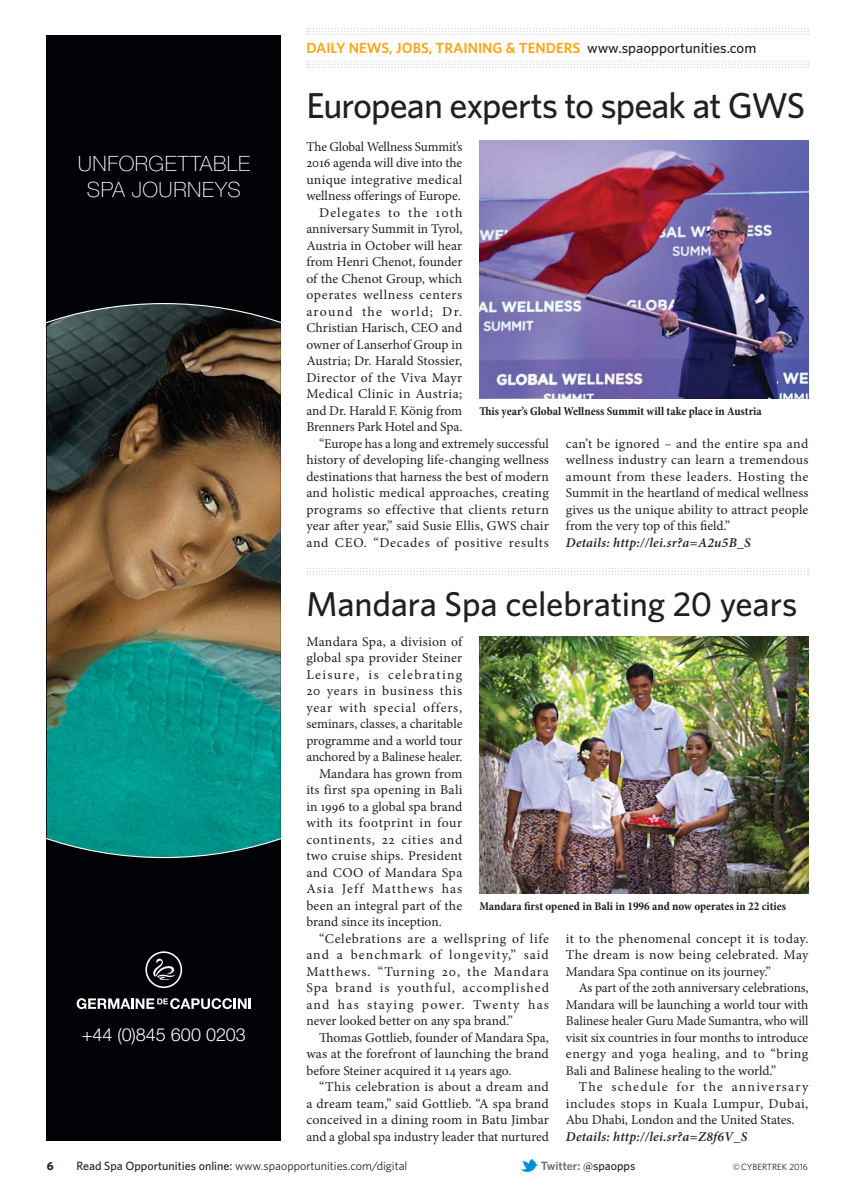
<style>
.page{position:relative;width:851px;height:1191px;background:#fff}
.page>*{position:absolute;margin:0;border:0;box-sizing:border-box;transform-origin:0 0}
.t1{font:500 36px "Whitney";letter-spacing:-.025em;color:#231f20}
.t2{font:500 34.5px "Whitney";letter-spacing:-.005em;color:#231f20}
.t3{font:100 21.15px/25.3px "Helvetica Neue LT Pro";letter-spacing:.025em;color:#fff;text-align:center}
.t4{font:300 18px "Helvetica Neue LT Pro";color:#fff}
.t5{font:600 14.7px "Whitney";color:#faa61a}
.t6{font:13.5px/16.5px "Minion Pro";letter-spacing:.01em;color:#231f20;text-align:justify}
.t7{font:italic 600 13.5px "Minion Pro";letter-spacing:.02em;color:#231f20}
.t8{font:13.5px "Minion Pro";letter-spacing:.035em;color:#231f20}
.t9{font:13.5px "Minion Pro";letter-spacing:.055em;color:#231f20}
.t10{font:13.5px "Minion Pro";letter-spacing:.065em;color:#231f20}
.t11{font:13.5px "Minion Pro";letter-spacing:.075em;color:#231f20}
.t12{font:13.5px "Minion Pro";letter-spacing:.05em;color:#231f20}
.t13{font:13.5px "Minion Pro";letter-spacing:.045em;color:#231f20}
.t14{font:13.5px "Minion Pro";letter-spacing:.07em;color:#231f20}
.t15{font:13.5px "Minion Pro";letter-spacing:.085em;color:#231f20}
.t16{font:13.5px "Minion Pro";letter-spacing:.03em;color:#231f20}
.t17{font:13.5px "Minion Pro";letter-spacing:.1em;color:#231f20}
.t18{font:13.5px "Minion Pro";letter-spacing:.08em;color:#231f20}
.t19{font:13.5px "Minion Pro";letter-spacing:.095em;color:#231f20}
.t20{font:700 condensed 12px "Minion Pro";color:#231f20}
.t21{font:12px "Whitney";color:#231f20}
.t22{font:600 12px "Whitney";color:#6d6e70}
.t23{font:700 12px "Whitney";color:#231f20}
.t24{font:9px "Whitney";color:#231f20}
.s1{font-weight:500;color:#231f20}
.s2{font-weight:500}
</style>
<div class="page">
<img style="left:520px;top:1159px;width:18px;height:13px">
<svg style="left:307px;top:61px;width:501px;height:7px"></svg>
<svg style="left:307px;top:28px;width:501px;height:7px"></svg>
<svg style="left:307px;top:568px;width:501px;height:7px"></svg>
<img style="left:479px;top:637px;width:329px;height:256px">
<img style="left:479px;top:141px;width:329px;height:257px">
<div style="left:47px;top:35px;width:234px;height:1106px;background:#010205"></div>
<svg style="left:145px;top:951px;width:37px;height:37px"></svg>
<svg style="left:77px;top:998px;width:174px;height:11px"></svg>
<img style="left:47px;top:303px;width:234px;height:555px">
<p class="t5" style="left:306px;top:42px;width:451px">DAILY NEWS, JOBS, TRAINING &amp; TENDERS <span class="s1">www.spaopportunities.com</span></p>
<h3 class="t3" style="left:78px;top:151px;width:174px">UNFORGETTABLE<br>SPA JOURNEYS</h3>
<h3 class="t4" style="left:82px;top:1024px;width:165px">+44 (0)845 600 0203</h3>
<h1 class="t1" style="left:306px;top:92px;width:500px">European experts to speak at GWS</h1>
<p class="t6" style="left:306px;top:139px;width:157px">The Global Wellness Summit’s</p>
<p class="t6" style="left:306px;top:156px;width:157px">2016 agenda will dive into the</p>
<p class="t6" style="left:306px;top:172px;width:157px">unique integrative medical</p>
<p class="t6" style="left:306px;top:189px;width:156px">wellness offerings of Europe.</p>
<p class="t11" style="left:319px;top:207px;width:145px">Delegates to the 10th</p>
<p class="t6" style="left:306px;top:222px;width:157px">anniversary Summit in Tyrol,</p>
<p class="t6" style="left:306px;top:238px;width:157px">Austria in October will hear</p>
<p class="t6" style="left:306px;top:255px;width:157px">from Henri Chenot, founder</p>
<p class="t6" style="left:306px;top:271px;width:157px">of the Chenot Group, which</p>
<p class="t12" style="left:306px;top:289px;width:157px">operates wellness centers</p>
<p class="t19" style="left:306px;top:306px;width:157px">around the world; Dr.</p>
<p class="t6" style="left:306px;top:321px;width:157px">Christian Harisch, CEO and</p>
<p class="t6" style="left:306px;top:337px;width:157px">owner of Lanserhof Group in</p>
<p class="t6" style="left:306px;top:354px;width:157px">Austria; Dr. Harald Stossier,</p>
<p class="t6" style="left:306px;top:370px;width:157px">Director of the Viva Mayr</p>
<p class="t16" style="left:306px;top:388px;width:157px">Medical Clinic in Austria;</p>
<p class="t6" style="left:306px;top:403px;width:157px">and Dr. Harald F. König from</p>
<p class="t6" style="left:306px;top:420px;width:157px">Brenners Park Hotel and Spa.</p>
<p class="t6" style="left:319px;top:436px;width:231px">“Europe has a long and extremely successful</p>
<p class="t6" style="left:306px;top:453px;width:244px">history of developing life-changing wellness</p>
<p class="t6" style="left:306px;top:469px;width:244px">destinations that harness the best of modern</p>
<p class="t6" style="left:306px;top:486px;width:244px">and holistic medical approaches, creating</p>
<p class="t8" style="left:306px;top:504px;width:244px">programs so effective that clients return</p>
<p class="t6" style="left:306px;top:519px;width:244px">year after year,” said Susie Ellis, GWS chair</p>
<p class="t9" style="left:306px;top:537px;width:244px">and CEO. “Decades of positive results</p>
<p class="t20" style="left:479px;top:406px;width:284px">This year’s Global Wellness Summit will take place in Austria</p>
<p class="t6" style="left:566px;top:436px;width:244px">can’t be ignored – and the entire spa and wellness industry can learn a tremendous amount from these leaders. Hosting the Summit in the heartland of medical wellness gives us the unique ability to attract people from the very top of this field.”</p>
<p class="t7" style="left:566px;top:534px;width:186px">Details: http://lei.sr?a=A2u5B_S</p>
<h2 class="t2" style="left:306px;top:591px;width:492px">Mandara Spa celebrating 20 years</h2>
<p class="t6" style="left:306px;top:634px;width:157px">Mandara Spa, a division of</p>
<p class="t6" style="left:306px;top:651px;width:157px">global spa provider Steiner</p>
<p class="t17" style="left:306px;top:669px;width:157px">Leisure, is celebrating</p>
<p class="t12" style="left:306px;top:685px;width:157px">20 years in business this</p>
<p class="t10" style="left:306px;top:702px;width:157px">year with special offers,</p>
<p class="t6" style="left:306px;top:717px;width:157px">seminars, classes, a charitable</p>
<p class="t6" style="left:306px;top:733px;width:157px">programme and a world tour</p>
<p class="t6" style="left:306px;top:750px;width:157px">anchored by a Balinese healer.</p>
<p class="t6" style="left:319px;top:766px;width:145px">Mandara has grown from</p>
<p class="t6" style="left:306px;top:783px;width:157px">its first spa opening in Bali</p>
<p class="t6" style="left:306px;top:799px;width:157px">in 1996 to a global spa brand</p>
<p class="t8" style="left:306px;top:817px;width:157px">with its footprint in four</p>
<p class="t9" style="left:306px;top:834px;width:157px">continents, 22 cities and</p>
<p class="t6" style="left:306px;top:849px;width:157px">two cruise ships. President</p>
<p class="t6" style="left:306px;top:865px;width:157px">and COO of Mandara Spa</p>
<p class="t18" style="left:306px;top:883px;width:157px">Asia Jeff Matthews has</p>
<p class="t6" style="left:306px;top:898px;width:157px">been an integral part of the</p>
<p class="t6" style="left:306px;top:915px;width:137px">brand since its inception.</p>
<p class="t13" style="left:319px;top:933px;width:231px">“Celebrations are a wellspring of life</p>
<p class="t11" style="left:306px;top:949px;width:244px">and a benchmark of longevity,” said</p>
<p class="t10" style="left:306px;top:966px;width:244px">Matthews. “Turning 20, the Mandara</p>
<p class="t14" style="left:306px;top:982px;width:244px">Spa brand is youthful, accomplished</p>
<p class="t15" style="left:306px;top:999px;width:244px">and has staying power. Twenty has</p>
<p class="t6" style="left:306px;top:1014px;width:208px">never looked better on any spa brand.”</p>
<p class="t6" style="left:319px;top:1030px;width:231px">Thomas Gottlieb, founder of Mandara Spa,</p>
<p class="t6" style="left:306px;top:1047px;width:244px">was at the forefront of launching the brand</p>
<p class="t6" style="left:306px;top:1063px;width:206px">before Steiner acquired it 14 years ago.</p>
<p class="t6" style="left:319px;top:1080px;width:231px">“This celebration is about a dream and</p>
<p class="t6" style="left:306px;top:1096px;width:244px">a dream team,” said Gottlieb. “A spa brand</p>
<p class="t6" style="left:306px;top:1113px;width:244px">conceived in a dining room in Batu Jimbar</p>
<p class="t6" style="left:306px;top:1129px;width:244px">and a global spa industry leader that nurtured</p>
<p class="t20" style="left:479px;top:901px;width:308px">Mandara first opened in Bali in 1996 and now operates in 22 cities</p>
<p class="t6" style="left:566px;top:931px;width:244px">it to the phenomenal concept it is today.<br>The dream is now being celebrated. May Mandara Spa continue on its journey.”</p>
<p class="t6" style="left:566px;top:981px;width:244px;text-indent:13px">As part of the 20th anniversary celebrations, Mandara will be launching a world tour with Balinese healer Guru Made Sumantra, who will visit six countries in four months to introduce energy and yoga healing, and to “bring Bali and Balinese healing to the world.”</p>
<p class="t6" style="left:566px;top:1080px;width:244px;text-indent:13px">The schedule for the anniversary includes stops in Kuala Lumpur, Dubai, Abu Dhabi, London and the United States.</p>
<p class="t7" style="left:566px;top:1128px;width:183px">Details: http://lei.sr?a=Z8f6V_S</p>
<p class="t23" style="left:47px;top:1161px;width:8px">6</p>
<p class="t21" style="left:77px;top:1161px;width:332px"><span class="s2">Read Spa Opportunities online:</span> www.spaopportunities.com/digital</p>
<p class="t22" style="left:541px;top:1161px;width:96px">Twitter: <span class="s1">@spaopps</span></p>
<p class="t24" style="left:732px;top:1163px;width:77px">© CYBERTREK 2016</p>
</div>
